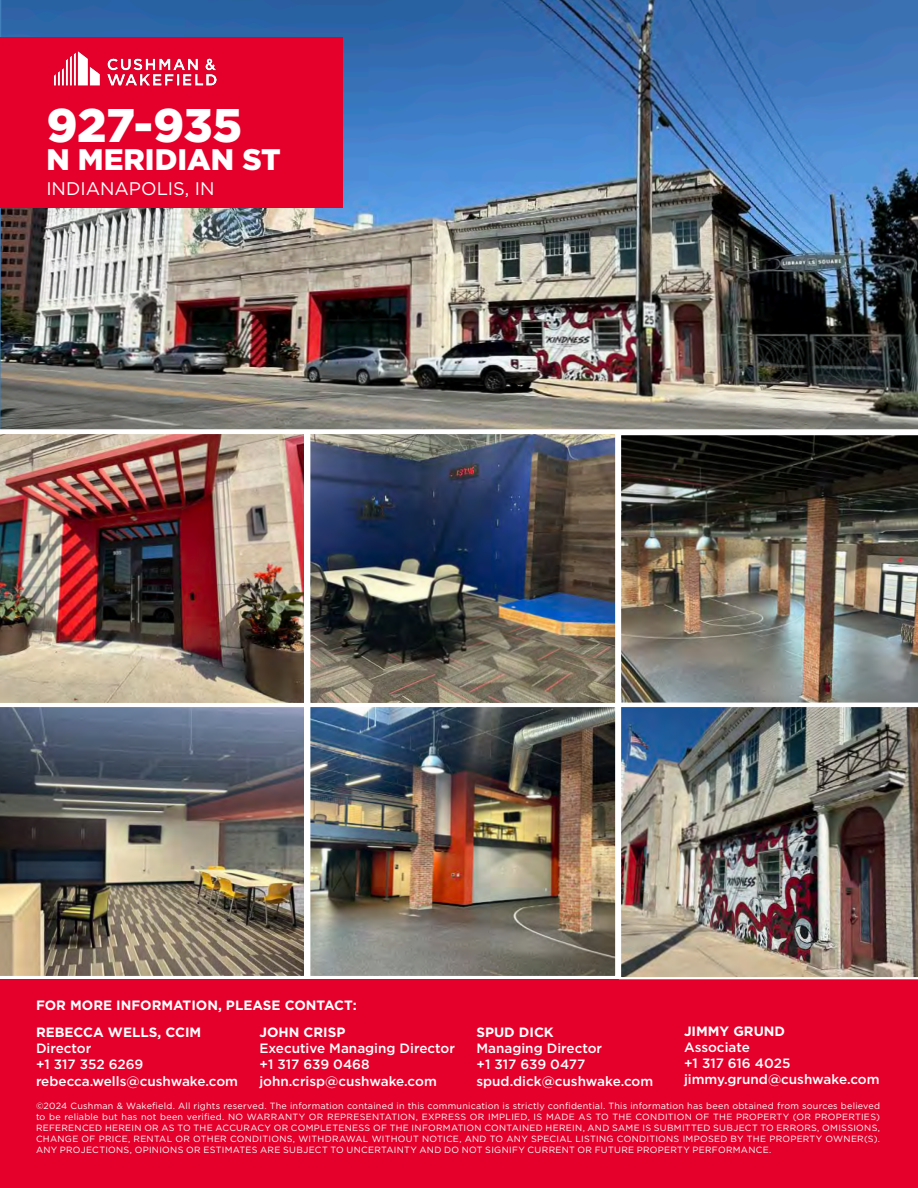
<style>
.page{position:relative;width:918px;height:1188px;background:#fff}
.page>*{position:absolute;margin:0;border:0;box-sizing:border-box;transform-origin:0 0}
.t1{font:900 47.1px "Gotham";letter-spacing:-.01em;color:#fff}
.t2{font:900 29.7px "Gotham";color:#fff}
.t3{font:18.3px "Gotham";color:#fff}
.t4{font:500 13.5px "Gotham";color:#fff}
.t5{font:700 13.5px "Gotham";color:#fff}
.t6{font:9px/10.8px "Gotham";letter-spacing:.035em;color:#fff;text-align:justify}
</style>
<div class="page">
<div style="left:0;top:979px;width:918px;height:209px;background:#e4002b"></div>
<img style="left:0;top:0;width:918px;height:430px">
<div style="left:0;top:37px;width:342px;height:171px;background:#e4002b"></div>
<img style="left:0;top:434px;width:304px;height:269px">
<img style="left:53px;top:51px;width:164px;height:35px">
<img style="left:311px;top:435px;width:303px;height:267px">
<div style="left:308px;top:432px;width:309px;height:273px;border:2px solid #fff"></div>
<img style="left:621px;top:435px;width:297px;height:268px">
<img style="left:0;top:707px;width:304px;height:269px">
<img style="left:311px;top:708px;width:303px;height:267px">
<div style="left:308px;top:705px;width:309px;height:273px;border:2px solid #fff"></div>
<img style="left:621px;top:707px;width:297px;height:271px">
<p class="t1" style="left:46px;top:93px;width:197px">927-935</p>
<p class="t2" style="left:46px;top:139px;width:236px">N MERIDIAN ST</p>
<p class="t3" style="left:46px;top:176px;width:170px">INDIANAPOLIS, IN</p>
<p class="t5" style="left:36px;top:996px;width:322px">FOR MORE INFORMATION, PLEASE CONTACT:</p>
<p class="t5" style="left:36px;top:1023px;width:167px">REBECCA WELLS, CCIM</p>
<p class="t4" style="left:36px;top:1040px;width:57px">Director</p>
<p class="t4" style="left:36px;top:1056px;width:109px">+1 317 352 6269</p>
<p class="t4" style="left:36px;top:1072px;width:204px">rebecca.wells@cushwake.com</p>
<p class="t5" style="left:259px;top:1023px;width:87px">JOHN CRISP</p>
<p class="t4" style="left:259px;top:1040px;width:197px">Executive Managing Director</p>
<p class="t4" style="left:259px;top:1056px;width:112px">+1 317 639 0468</p>
<p class="t4" style="left:259px;top:1072px;width:179px">john.crisp@cushwake.com</p>
<p class="t5" style="left:476px;top:1023px;width:79px">SPUD DICK</p>
<p class="t4" style="left:476px;top:1040px;width:127px">Managing Director</p>
<p class="t4" style="left:476px;top:1056px;width:110px">+1 317 639 0477</p>
<p class="t4" style="left:476px;top:1072px;width:178px">spud.dick@cushwake.com</p>
<p class="t5" style="left:684px;top:1022px;width:103px">JIMMY GRUND</p>
<p class="t4" style="left:684px;top:1038px;width:67px">Associate</p>
<p class="t4" style="left:684px;top:1054px;width:108px">+1 317 616 4025</p>
<p class="t4" style="left:684px;top:1071px;width:197px">jimmy.grund@cushwake.com</p>
<p class="t6" style="left:36px;top:1101px;width:846px">©2024 Cushman &amp; Wakefield. All rights reserved. The information contained in this communication is strictly confidential. This information has been obtained from sources believed to be reliable but has not been verified. NO WARRANTY OR REPRESENTATION, EXPRESS OR IMPLIED, IS MADE AS TO THE CONDITION OF THE PROPERTY (OR PROPERTIES)<br>REFERENCED HEREIN OR AS TO THE ACCURACY OR COMPLETENESS OF THE INFORMATION CONTAINED HEREIN, AND SAME IS SUBMITTED SUBJECT TO ERRORS, OMISSIONS, CHANGE OF PRICE, RENTAL OR OTHER CONDITIONS, WITHDRAWAL WITHOUT NOTICE, AND TO ANY SPECIAL LISTING CONDITIONS IMPOSED BY THE PROPERTY OWNER(S).<br>ANY PROJECTIONS, OPINIONS OR ESTIMATES ARE SUBJECT TO UNCERTAINTY AND DO NOT SIGNIFY CURRENT OR FUTURE PROPERTY PERFORMANCE.</p>
</div>
